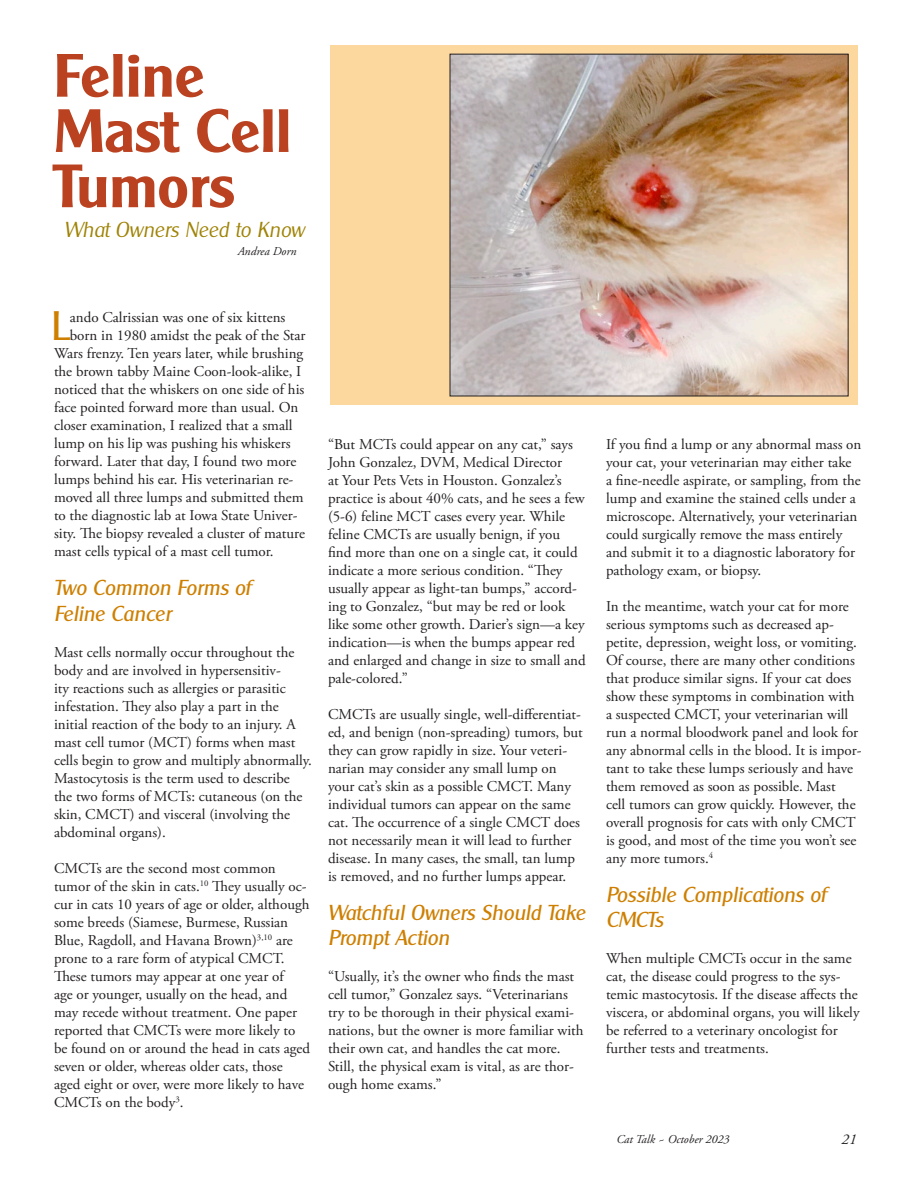
<style>
.page{position:relative;width:918px;height:1188px;background:#fff}
.page>*{position:absolute;margin:0;border:0;box-sizing:border-box;transform-origin:0 0}
._30_pt_Headline_-_le{font:700 59.25px "Clear Gothic Serial";color:#ba4221}
.Text_-_Serif_w_Drop{font:39.9px "Clear Gothic Serial";color:#ce7f00}
._14pt_Header_-_flush{font:italic 21px/25.2px "Clear Gothic Serial";color:#ce7f00}
._14pt_Centered_Heade{font:italic 300 21px "Clear Gothic Serial";color:#9f8306}
.Text_-_Serif{font:15px/18px "Adobe Garamond Pro";color:#231f20}
.Text_-_Serif_w_Drop-2{font:15px "Adobe Garamond Pro";color:#231f20}
.t1{font:italic 15px "Adobe Garamond Pro";color:#231f20}
.Caption_-_Serif_copy{font:italic 12px "Adobe Garamond Pro";color:#231f20}
</style>
<div class="page">
<div style="left:330px;top:45px;width:528px;height:360px;background:#fcd89e"></div>
<img style="left:452px;top:56px;width:395px;height:338px">
<p class="_30_pt_Headline_-_le" style="left:54px;top:40px;width:152px">Feline</p>
<p class="_30_pt_Headline_-_le" style="left:54px;top:95px;width:239px">Mast Cell</p>
<p class="_30_pt_Headline_-_le" style="left:54px;top:151px;width:183px">Tumors</p>
<p class="_14pt_Centered_Heade" style="left:65px;top:216px;width:242px">What Owners Need to Know</p>
<p class="Caption_-_Serif_copy" style="left:238px;top:244px;width:60px">Andrea Dorn</p>
<p class="Text_-_Serif_w_Drop" style="left:51px;top:302px;width:20px">L</p>
<p class="Text_-_Serif_w_Drop-2" style="left:70px;top:309px;width:217px">ando Calrissian was one of six kittens</p>
<p class="Text_-_Serif_w_Drop-2" style="left:70px;top:327px;width:237px">born in 1980 amidst the peak of the Star</p>
<p class="Text_-_Serif_w_Drop-2" style="left:54px;top:345px;width:251px">Wars frenzy. Ten years later, while brushing</p>
<p class="Text_-_Serif_w_Drop-2" style="left:54px;top:363px;width:249px">the brown tabby Maine Coon-look-alike, I</p>
<p class="Text_-_Serif_w_Drop-2" style="left:54px;top:381px;width:252px">noticed that the whiskers on one side of his</p>
<p class="Text_-_Serif_w_Drop-2" style="left:54px;top:399px;width:246px">face pointed forward more than usual. On</p>
<p class="Text_-_Serif_w_Drop-2" style="left:54px;top:417px;width:240px">closer examination, I realized that a small</p>
<p class="Text_-_Serif_w_Drop-2" style="left:54px;top:435px;width:238px">lump on his lip was pushing his whiskers</p>
<p class="Text_-_Serif_w_Drop-2" style="left:54px;top:453px;width:244px">forward. Later that day, I found two more</p>
<p class="Text_-_Serif_w_Drop-2" style="left:54px;top:471px;width:241px">lumps behind his ear. His veterinarian re-</p>
<p class="Text_-_Serif_w_Drop-2" style="left:54px;top:489px;width:251px">moved all three lumps and submitted them</p>
<p class="Text_-_Serif_w_Drop-2" style="left:54px;top:507px;width:245px">to the diagnostic lab at Iowa State Univer-</p>
<p class="Text_-_Serif_w_Drop-2" style="left:54px;top:525px;width:252px">sity. The biopsy revealed a cluster of mature</p>
<p class="Text_-_Serif_w_Drop-2" style="left:54px;top:543px;width:221px">mast cells typical of a mast cell tumor.</p>
<p class="_14pt_Header_-_flush" style="left:54px;top:575px;width:198px">Two Common Forms of<br>Feline Cancer</p>
<p class="Text_-_Serif" style="left:54px;top:643px;width:259px">Mast cells normally occur throughout the body and are involved in hypersensitiv-<br>ity reactions such as allergies or parasitic infestation. They also play a part in the initial reaction of the body to an injury. A mast cell tumor (MCT) forms when mast cells begin to grow and multiply abnormally.<br>Mastocytosis is the term used to describe<br>the two forms of MCTs: cutaneous (on the skin, CMCT) and visceral (involving the abdominal organs).</p>
<p class="Text_-_Serif" style="left:54px;top:859px;width:258px">CMCTs are the second most common tumor of the skin in cats.<sup>10</sup> They usually oc&shy;cur in cats 10 years of age or older, although some breeds (Siamese, Burmese, Russian Blue, Ragdoll, and Havana Brown)<sup>3,10</sup> are prone to a rare form of atypical CMCT.<br>These tumors may appear at one year of<br>age or younger, usually on the head, and may recede without treatment. One paper reported that CMCTs were more likely to be found on or around the head in cats aged seven or older, whereas older cats, those aged eight or over, were more likely to have CMCTs on the body<sup>3</sup>.</p>
<p class="Text_-_Serif" style="left:328px;top:436px;width:259px">“But MCTs could appear on any cat,” says John Gonzalez, DVM, Medical Director<br>at Your Pets Vets in Houston. Gonzalez’s practice is about 40% cats, and he sees a few (5-6) feline MCT cases every year. While feline CMCTs are usually benign, if you find more than one on a single cat, it could indicate a more serious condition. “They usually appear as light-tan bumps,” accord&shy;ing to Gonzalez, “but may be red or look like some other growth. Darier’s sign—a key indication—is when the bumps appear red and enlarged and change in size to small and pale-colored.”</p>
<p class="Text_-_Serif" style="left:328px;top:706px;width:256px">CMCTs are usually single, well-differentiat&shy;ed, and benign (non-spreading) tumors, but they can grow rapidly in size. Your veteri&shy;narian may consider any small lump on your cat’s skin as a possible CMCT. Many individual tumors can appear on the same cat. The occurrence of a single CMCT does not necessarily mean it will lead to further disease. In many cases, the small, tan lump is removed, and no further lumps appear.</p>
<p class="_14pt_Header_-_flush" style="left:328px;top:900px;width:259px">Watchful Owners Should Take<br>Prompt Action</p>
<p class="Text_-_Serif" style="left:328px;top:968px;width:257px">“Usually, it’s the owner who finds the mast cell tumor,” Gonzalez says. “Veterinarians try to be thorough in their physical exami&shy;nations, but the owner is more familiar with their own cat, and handles the cat more.<br>Still, the physical exam is vital, as are thor&shy;ough home exams.”</p>
<p class="Text_-_Serif" style="left:606px;top:435px;width:257px">If you find a lump or any abnormal mass on your cat, your veterinarian may either take<br>a fine-needle aspirate, or sampling, from the lump and examine the stained cells under a microscope. Alternatively, your veterinarian could surgically remove the mass entirely and submit it to a diagnostic laboratory for pathology exam, or biopsy.</p>
<p class="Text_-_Serif" style="left:606px;top:597px;width:257px">In the meantime, watch your cat for more serious symptoms such as decreased ap&shy;petite, depression, weight loss, or vomiting.<br>Of course, there are many other conditions that produce similar signs. If your cat does show these symptoms in combination with a suspected CMCT, your veterinarian will run a normal bloodwork panel and look for any abnormal cells in the blood. It is impor&shy;tant to take these lumps seriously and have them removed as soon as possible. Mast<br>cell tumors can grow quickly. However, the overall prognosis for cats with only CMCT is good, and most of the time you won’t see any more tumors.<sup>4</sup></p>
<p class="_14pt_Header_-_flush" style="left:606px;top:882px;width:222px">Possible Complications of<br>CMCTs</p>
<p class="Text_-_Serif" style="left:606px;top:950px;width:255px">When multiple CMCTs occur in the same cat, the disease could progress to the sys&shy;temic mastocytosis. If the disease affects the viscera, or abdominal organs, you will likely be referred to a veterinary oncologist for further tests and treatments.</p>
<p class="Caption_-_Serif_copy" style="left:616px;top:1132px;width:115px">Cat Talk ~ October 2023</p>
<p class="t1" style="left:842px;top:1130px;width:16px">21</p>
</div>
